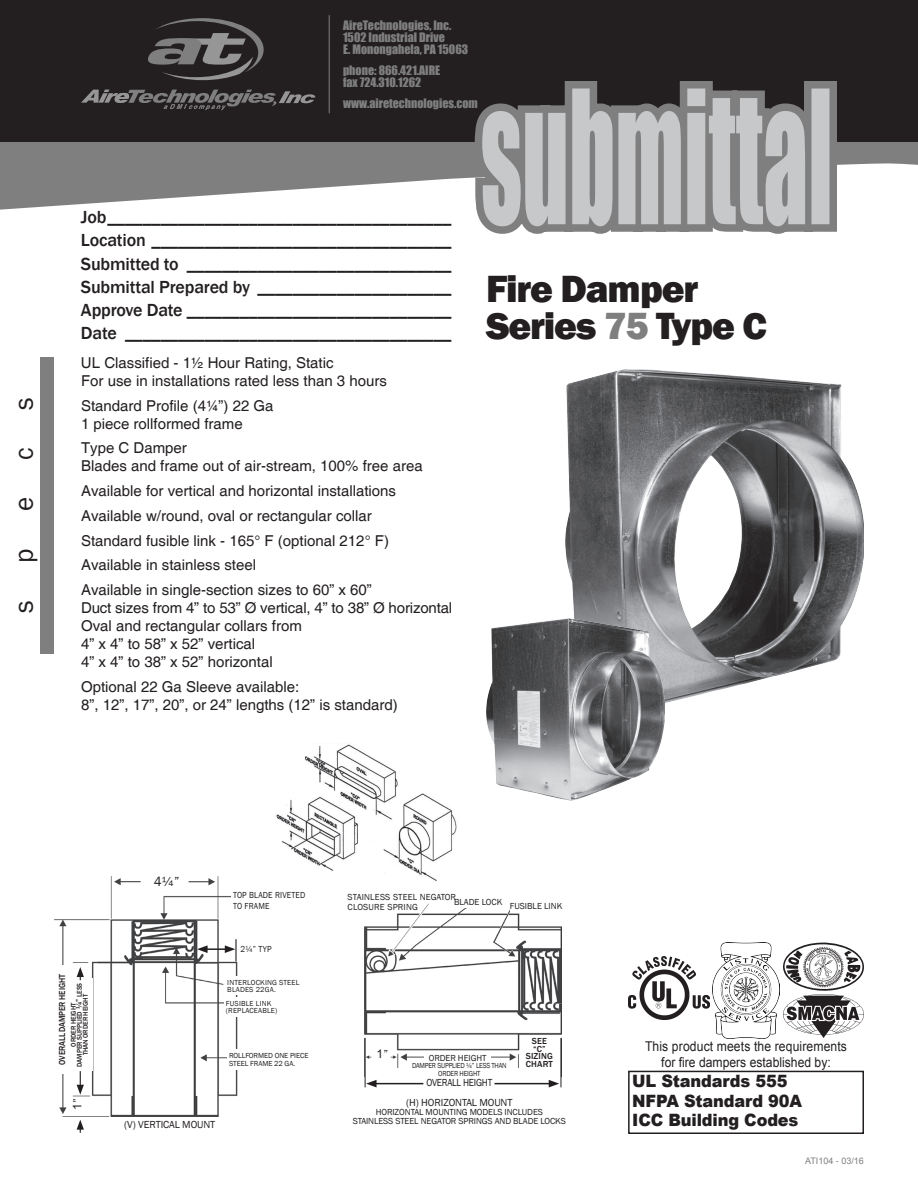
<style>
.page{position:relative;width:918px;height:1188px;background:#fff}
.page>*{position:absolute;margin:0;border:0;box-sizing:border-box;transform-origin:0 0}
.t1{font:800 39px/37.5px "Franklin Gothic";letter-spacing:-.03em;color:#231f20}
.t2{font:27px "Franklin Gothic";color:#231f20}
.t3{font:500 18px/23.1px "Franklin Gothic";letter-spacing:-.01em;color:#231f20;text-align:justify}
.t4{font:900 16.95px/19.8px "Arial";letter-spacing:-.01em;color:#231f20;scale:.95 1}
.t5{font:15px/18px "Helvetica";color:#231f20}
.t6{font:13.5px/16.2px "Arial";letter-spacing:.01em;color:#231f20;text-align:center;scale:.9 1}
.t7{font:13.5px "Franklin Gothic";color:#231f20}
.t8{font:12px/12px "Impact";color:#7f7f7f}
.t9{font:12px "Arial";color:#231f20}
.t10{font:10.5px "Franklin Gothic";letter-spacing:-.01em;color:#231f20}
.t11{font:10.5px "Franklin Gothic";letter-spacing:-.01em;color:#231f20;scale:.9 1}
.t12{font:9px/9px "Franklin Gothic";letter-spacing:-.01em;color:#231f20;text-align:center}
.t13{font:9px/10.5px "Franklin Gothic";letter-spacing:.02em;color:#231f20}
.t14{font:9px/10.5px "Franklin Gothic";letter-spacing:.02em;color:#231f20;scale:.9 1}
.t15{font:500 9px "Franklin Gothic";letter-spacing:-.015em;color:#231f20;scale:.9 1}
.t16{font:500 9px/7.5px "Franklin Gothic";letter-spacing:.02em;color:#231f20;text-align:center}
.t17{font:9px "Arial";color:#7f7f7f}
.t18{font:9px "Franklin Gothic";letter-spacing:-.01em;color:#231f20;scale:.9 1}
.t19{font:7.5px/7.5px "Franklin Gothic";letter-spacing:.02em;color:#231f20}
.t20{font:7.5px/7.5px "Franklin Gothic";letter-spacing:-.01em;color:#231f20;text-align:center;scale:.9 1}
.t21{font:7.5px/7.5px "Franklin Gothic";letter-spacing:-.01em;color:#231f20}
.t22{font:500 7.05px/6px "Franklin Gothic";letter-spacing:-.01em;color:#231f20;text-align:center;scale:.96 1}
.s1{color:#7f7f7f}
.s2{font-size:8.4px}
.s3{font-family:"Franklin Gothic"}
</style>
<div class="page">
<svg style="left:0;top:142px;width:918px;height:68px;fill:#7f7f7f"></svg>
<div style="left:0;top:0;width:918px;height:142px;background:#231f20"></div>
<svg style="left:148px;top:18px;width:116px;height:62px"></svg>
<svg style="left:81px;top:90px;width:234px;height:20px"></svg>
<hr style="left:329px;top:15px;width:1px;height:98px;background:#7f7f7f">
<svg style="left:464px;top:81px;width:380px;height:153px"></svg>
<svg style="left:482px;top:89px;width:347px;height:137px;background:#a6a7a8"></svg>
<div style="left:40px;top:357px;width:14px;height:297px;background:#7f7f7f"></div>
<img style="left:628px;top:957px;width:81px;height:62px">
<img style="left:712px;top:943px;width:68px;height:95px">
<svg style="left:783px;top:943px;width:81px;height:95px"></svg>
<div style="left:628px;top:1071px;width:236px;height:63px;border:2px solid #231f20"></div>
<img style="left:566px;top:369px;width:298px;height:334px">
<img style="left:486px;top:618px;width:179px;height:182px">
<img style="left:55px;top:877px;width:183px;height:240px">
<div style="left:68px;top:979px;width:25px;height:92px;background:#fff"></div>
<div style="left:231px;top:889px;width:76px;height:24px;background:#fff"></div>
<div style="left:59px;top:965px;width:11px;height:109px;background:#fff"></div>
<div style="left:225px;top:977px;width:77px;height:18px;background:#fff"></div>
<div style="left:224px;top:997px;width:59px;height:20px;background:#fff"></div>
<div style="left:227px;top:1049px;width:88px;height:20px;background:#fff"></div>
<div style="left:199px;top:943px;width:17px;height:8px;background:#fff"></div>
<div style="left:230px;top:940px;width:18px;height:21px;background:#fff"></div>
<hr style="left:205px;top:948px;width:22px;height:2px;background:#231f20">
<svg style="left:197px;top:945px;width:11px;height:8px"></svg>
<svg style="left:225px;top:945px;width:10px;height:8px"></svg>
<hr style="left:235px;top:939px;width:2px;height:22px;background:#231f20">
<svg style="left:77px;top:1071px;width:7px;height:24px"></svg>
<svg style="left:77px;top:967px;width:7px;height:13px"></svg>
<svg style="left:77px;top:1120px;width:7px;height:13px"></svg>
<img style="left:365px;top:903px;width:197px;height:174px">
<div style="left:454px;top:896px;width:53px;height:12px;background:#fff"></div>
<div style="left:510px;top:900px;width:59px;height:11px;background:#fff"></div>
<div style="left:424px;top:1052px;width:67px;height:14px;background:#fff"></div>
<div style="left:522px;top:1035px;width:34px;height:33px;background:#fff"></div>
<div style="left:367px;top:1069px;width:191px;height:8px;background:#fff"></div>
<hr style="left:365px;top:1038px;width:1px;height:49px;background:#231f20">
<hr style="left:561px;top:1038px;width:1px;height:49px;background:#231f20">
<hr style="left:374px;top:1083px;width:49px;height:1px;background:#231f20">
<svg style="left:366px;top:1080px;width:11px;height:7px"></svg>
<hr style="left:495px;top:1083px;width:56px;height:1px;background:#231f20">
<svg style="left:549px;top:1080px;width:10px;height:7px"></svg>
<img style="left:276px;top:744px;width:181px;height:137px">
<h2 class="t2" style="left:7px;top:410px;width:14px;rotate:-90deg">s</h2>
<h2 class="t2" style="left:7px;top:460px;width:14px;rotate:-90deg">c</h2>
<h2 class="t2" style="left:7px;top:511px;width:16px;rotate:-90deg">e</h2>
<h2 class="t2" style="left:7px;top:563px;width:16px;rotate:-90deg">p</h2>
<h2 class="t2" style="left:7px;top:613px;width:14px;rotate:-90deg">s</h2>
<p class="t8" style="left:343px;top:19px;width:127px">AireTechnologies, Inc.<br>1502 Industrial Drive<br>E. Monongahela, PA 15063</p>
<p class="t8" style="left:343px;top:64px;width:99px">phone: 866.421.AIRE fax 724.310.1262</p>
<p class="t8" style="left:343px;top:97px;width:136px">www.airetechnologies.com</p>
<p class="t3" style="left:81px;top:206px;width:372px">Job_______________________________________ Location __________________________________ Submitted to ______________________________ Submittal Prepared by ______________________ Approve Date ______________________________ Date _____________________________________</p>
<p class="t5" style="left:81px;top:354px;width:307px">UL Classified - 1½ Hour Rating, Static<br>For use in installations rated less than 3 hours</p>
<p class="t5" style="left:81px;top:397px;width:194px">Standard Profile (4¼”) 22 Ga<br>1 piece rollformed frame</p>
<p class="t5" style="left:81px;top:440px;width:343px">Type C Damper<br>Blades and frame out of air-stream, 100% free area</p>
<p class="t5" style="left:81px;top:482px;width:317px">Available for vertical and horizontal installations</p>
<p class="t5" style="left:81px;top:507px;width:292px">Available w/round, oval or rectangular collar</p>
<p class="t5" style="left:81px;top:532px;width:310px">Standard fusible link - 165° F (optional 212° F)</p>
<p class="t5" style="left:81px;top:557px;width:177px">Available in stainless steel</p>
<p class="t5" style="left:81px;top:581px;width:373px">Available in single-section sizes to 60” x 60”<br>Duct sizes from 4” to 53” Ø vertical, 4” to 38” Ø horizontal Oval and rectangular collars from<br>4” x 4” to 58” x 52” vertical<br>4” x 4” to 38” x 52” horizontal</p>
<p class="t5" style="left:81px;top:678px;width:318px">Optional 22 Ga Sleeve available:<br>8”, 12”, 17”, 20”, or 24” lengths (12” is standard)</p>
<p class="t1" style="left:486px;top:270px;width:282px">Fire Damper<br>Series <span class="s1">75</span> Type C</p>
<p class="t15" style="left:57px;top:1065px;width:102px;rotate:-90deg">OVERALL DAMPER HEIGHT</p>
<p class="t22" style="left:71px;top:1067px;width:89px;rotate:-90deg">ORDER HEIGHT<br>DAMPER SUPPLIED <span class="s2">¼”</span> LESS<br>THAN ORDER HEIGHT</p>
<p class="t9" style="left:70px;top:1110px;width:13px;rotate:-90deg">1<span class="s3">”</span></p>
<p class="t7" style="left:154px;top:873px;width:27px">4¼”</p>
<p class="t14" style="left:233px;top:890px;width:82px">TOP BLADE RIVETED<br>TO FRAME</p>
<p class="t18" style="left:241px;top:943px;width:36px">2¼” TYP</p>
<p class="t19" style="left:227px;top:979px;width:74px">INTERLOCKING STEEL<br>BLADES 22GA.</p>
<p class="t19" style="left:226px;top:1000px;width:53px">FUSIBLE LINK (REPLACEABLE)</p>
<p class="t21" style="left:229px;top:1052px;width:81px">ROLLFORMED ONE PIECE<br>STEEL FRAME 22 GA.</p>
<p class="t10" style="left:124px;top:1118px;width:93px">(V) VERTICAL MOUNT</p>
<p class="t13" style="left:348px;top:891px;width:110px">STAINLESS STEEL NEGATOR<br>CLOSURE SPRING</p>
<p class="t12" style="left:454px;top:898px;width:50px">BLADE LOCK</p>
<p class="t12" style="left:510px;top:902px;width:54px">FUSIBLE LINK</p>
<p class="t16" style="left:526px;top:1038px;width:29px">SEE “C”<br>SIZING<br>CHART</p>
<p class="t9" style="left:377px;top:1046px;width:13px">1<span class="s3">”</span></p>
<p class="t12" style="left:429px;top:1054px;width:59px">ORDER HEIGHT</p>
<p class="t20" style="left:412px;top:1062px;width:107px">DAMPER SUPPLIED ¼” LESS THAN<br>ORDER HEIGHT</p>
<p class="t11" style="left:426px;top:1076px;width:75px">OVERALL HEIGHT</p>
<p class="t10" style="left:406px;top:1096px;width:108px">(H) HORIZONTAL MOUNT</p>
<p class="t12" style="left:353px;top:1108px;width:215px">HORIZONTAL MOUNTING MODELS INCLUDES<br>STAINLESS STEEL NEGATOR SPRINGS AND BLADE LOCKS</p>
<p class="t6" style="left:645px;top:1038px;width:226px">This product meets the requirements for fire dampers established by:</p>
<p class="t4" style="left:632px;top:1070px;width:180px">UL Standards 555<br>NFPA Standard 90A<br>ICC Building Codes</p>
<p class="t17" style="left:805px;top:1155px;width:60px">ATI104 - 03/16</p>
</div>
